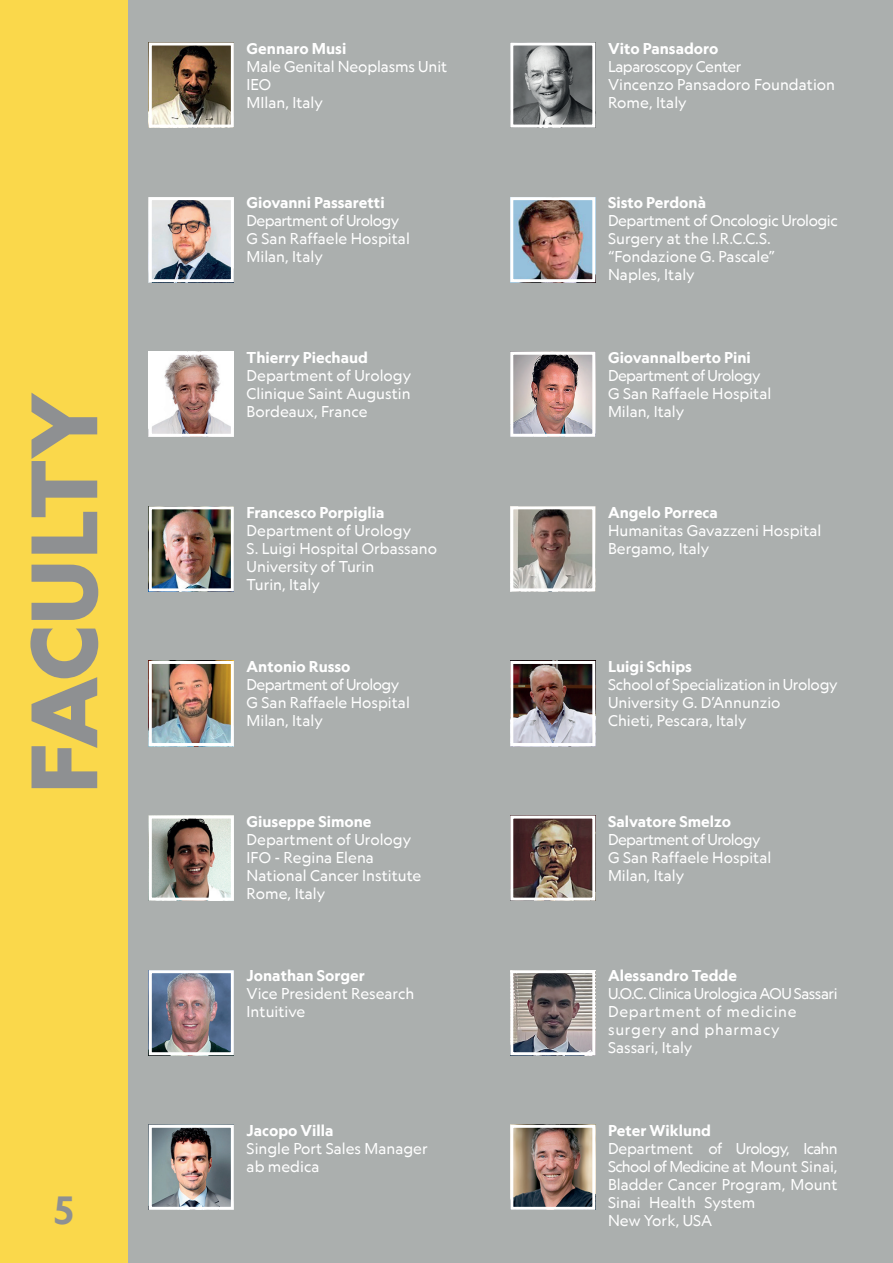
<style>
.page{position:relative;width:893px;height:1263px;background:#fff}
.page>*{position:absolute;margin:0;border:0;box-sizing:border-box;transform-origin:0 0}
.t1{font:900 90px "Geograph Edit";letter-spacing:-.025em;color:#8e9092}
.t2{font:700 37.5px "Geograph Edit";color:#8e9092}
.t3{font:15px/18px "Geograph Edit";color:#fff}
.t4{font:700 15px "Geograph Edit";color:#fff}
.t5{font:15px/18px "Geograph Edit";letter-spacing:-.02em;color:#fff}
.t6{font:15px/18px "Geograph Edit";letter-spacing:.05em;color:#fff}
.t7{font:15px "Geograph Edit";letter-spacing:-.05em;color:#fff}
</style>
<div class="page">
<div style="left:128px;top:0;width:765px;height:1263px;background:#abafae"></div>
<div style="left:0;top:0;width:128px;height:1263px;background:#fad84b"></div>
<img style="left:153px;top:47px;width:77px;height:77px">
<div style="left:149px;top:43px;width:85px;height:85px;border:3px solid #fff"></div>
<img style="left:514px;top:47px;width:77px;height:77px">
<div style="left:510px;top:43px;width:85px;height:85px;border:3px solid #fff"></div>
<img style="left:153px;top:201px;width:77px;height:77px">
<div style="left:149px;top:197px;width:85px;height:85px;border:3px solid #fff"></div>
<img style="left:514px;top:201px;width:77px;height:77px">
<div style="left:510px;top:197px;width:85px;height:85px;border:3px solid #fff"></div>
<img style="left:153px;top:356px;width:77px;height:77px">
<div style="left:149px;top:352px;width:85px;height:85px;border:3px solid #fff"></div>
<img style="left:514px;top:356px;width:77px;height:77px">
<div style="left:510px;top:352px;width:85px;height:85px;border:3px solid #fff"></div>
<img style="left:153px;top:510px;width:77px;height:77px">
<div style="left:149px;top:506px;width:85px;height:85px;border:3px solid #fff"></div>
<img style="left:514px;top:510px;width:77px;height:77px">
<div style="left:510px;top:506px;width:85px;height:85px;border:3px solid #fff"></div>
<img style="left:153px;top:665px;width:77px;height:77px">
<div style="left:149px;top:661px;width:85px;height:85px;border:3px solid #fff"></div>
<img style="left:514px;top:665px;width:77px;height:77px">
<div style="left:510px;top:661px;width:85px;height:85px;border:3px solid #fff"></div>
<img style="left:153px;top:819px;width:77px;height:78px">
<div style="left:149px;top:815px;width:85px;height:86px;border:3px solid #fff"></div>
<img style="left:514px;top:819px;width:77px;height:78px">
<div style="left:510px;top:815px;width:85px;height:86px;border:3px solid #fff"></div>
<img style="left:153px;top:974px;width:77px;height:77px">
<div style="left:149px;top:970px;width:85px;height:85px;border:3px solid #fff"></div>
<img style="left:153px;top:1129px;width:77px;height:77px">
<div style="left:149px;top:1125px;width:85px;height:85px;border:3px solid #fff"></div>
<img style="left:514px;top:1129px;width:77px;height:77px">
<div style="left:510px;top:1125px;width:85px;height:85px;border:3px solid #fff"></div>
<img style="left:514px;top:974px;width:77px;height:77px">
<div style="left:510px;top:970px;width:85px;height:85px;border:3px solid #fff"></div>
<h1 class="t1" style="left:4px;top:794px;width:403px;rotate:-90deg">FACULTY</h1>
<h2 class="t2" style="left:54px;top:1185px;width:21px">5</h2>
<p class="t4" style="left:247px;top:38px;width:101px">Gennaro Musi</p>
<p class="t3" style="left:247px;top:57px;width:202px">Male Genital Neoplasms Unit<br>IEO<br>MIlan, Italy</p>
<p class="t4" style="left:247px;top:193px;width:139px">Giovanni Passaretti</p>
<p class="t3" style="left:247px;top:212px;width:165px">Department of Urology<br>G San Raffaele Hospital<br>Milan, Italy</p>
<p class="t4" style="left:247px;top:348px;width:123px">Thierry Piechaud</p>
<p class="t3" style="left:247px;top:366px;width:166px;text-align:justify">Department of Urology Clinique Saint Augustin Bordeaux, France</p>
<p class="t4" style="left:247px;top:502px;width:139px">Francesco Porpiglia</p>
<p class="t3" style="left:247px;top:521px;width:192px">Department of Urology<br>.S Luigi Hospital Orbassano<br>University of Turin<br>Turin, Italy</p>
<p class="t4" style="left:247px;top:657px;width:105px">Antonio Russo</p>
<p class="t3" style="left:247px;top:675px;width:165px">Department of Urology<br>G San Raffaele Hospital<br>Milan, Italy</p>
<p class="t4" style="left:247px;top:811px;width:126px">Giuseppe Simone</p>
<p class="t3" style="left:247px;top:830px;width:176px">Department of Urology<br>IFO - Regina Elena<br>National Cancer Institute<br>Rome, Italy</p>
<p class="t4" style="left:247px;top:966px;width:120px">Jonathan Sorger</p>
<p class="t3" style="left:247px;top:984px;width:169px">Vice President Research<br>Intuitive</p>
<p class="t4" style="left:247px;top:1121px;width:88px">Jacopo Villa</p>
<p class="t3" style="left:247px;top:1139px;width:183px">Single Port Sales Manager ab medica</p>
<p class="t4" style="left:608px;top:38px;width:112px">Vito Pansadoro</p>
<p class="t3" style="left:608px;top:57px;width:229px">Laparoscopy Center<br>Vincenzo Pansadoro Foundation<br>Rome, Italy</p>
<p class="t4" style="left:608px;top:193px;width:100px">Sisto Perdonà</p>
<p class="t5" style="left:608px;top:212px;width:231px">Department of Oncologic Urologic<br>Surgery a t t h e R. I C. C. .S. “Fondazione G. Pascale“<br>Naples, Italy</p>
<p class="t4" style="left:608px;top:348px;width:144px">Giovannalberto Pini</p>
<p class="t3" style="left:608px;top:366px;width:165px">Department of Urology<br>G San Raffaele Hospital<br>Milan, Italy</p>
<p class="t4" style="left:608px;top:502px;width:111px">Angelo Porreca</p>
<p class="t3" style="left:608px;top:521px;width:215px">Humanitas Gavazzeni Hospital<br>Bergamo, Italy</p>
<p class="t4" style="left:608px;top:657px;width:85px">Luigi Schips</p>
<p class="t3" style="left:608px;top:675px;width:231px">School of Specialization in Urology<br>University G D. ’Annunzio<br>Chieti, Pescara, Italy</p>
<p class="t4" style="left:608px;top:811px;width:124px">Salvatore Smelzo</p>
<p class="t3" style="left:608px;top:830px;width:165px">Department of Urology<br>G San Raffaele Hospital<br>Milan, Italy</p>
<p class="t4" style="left:608px;top:966px;width:130px">Alessandro Tedde</p>
<p class="t6" style="left:608px;top:984px;width:231px">UO. C. .ClinicaUrologica AOUSassari<br>Department of medicine surgery and pharmacy<br>Sassari, Italy</p>
<p class="t4" style="left:608px;top:1121px;width:105px">Peter Wiklund</p>
<p class="t3" style="left:708px;top:1139px;width:15px">of</p>
<p class="t7" style="left:736px;top:1139px;width:54px">Urology</p>
<p class="t3" style="left:803px;top:1139px;width:36px">Icahn</p>
<p class="t3" style="left:608px;top:1139px;width:87px">Department</p>
<p class="t7" style="left:608px;top:1157px;width:231px">School of Medicine at Mount Sinai,</p>
<p class="t3" style="left:608px;top:1175px;width:231px">Bladder Cancer Program, Mount</p>
<p class="t3" style="left:704px;top:1193px;width:52px">System</p>
<p class="t3" style="left:786px;top:1139px;width:5px">,</p>
<p class="t3" style="left:649px;top:1193px;width:49px">Health</p>
<p class="t3" style="left:608px;top:1193px;width:106px">Sinai<br>New York, USA</p>
</div>
